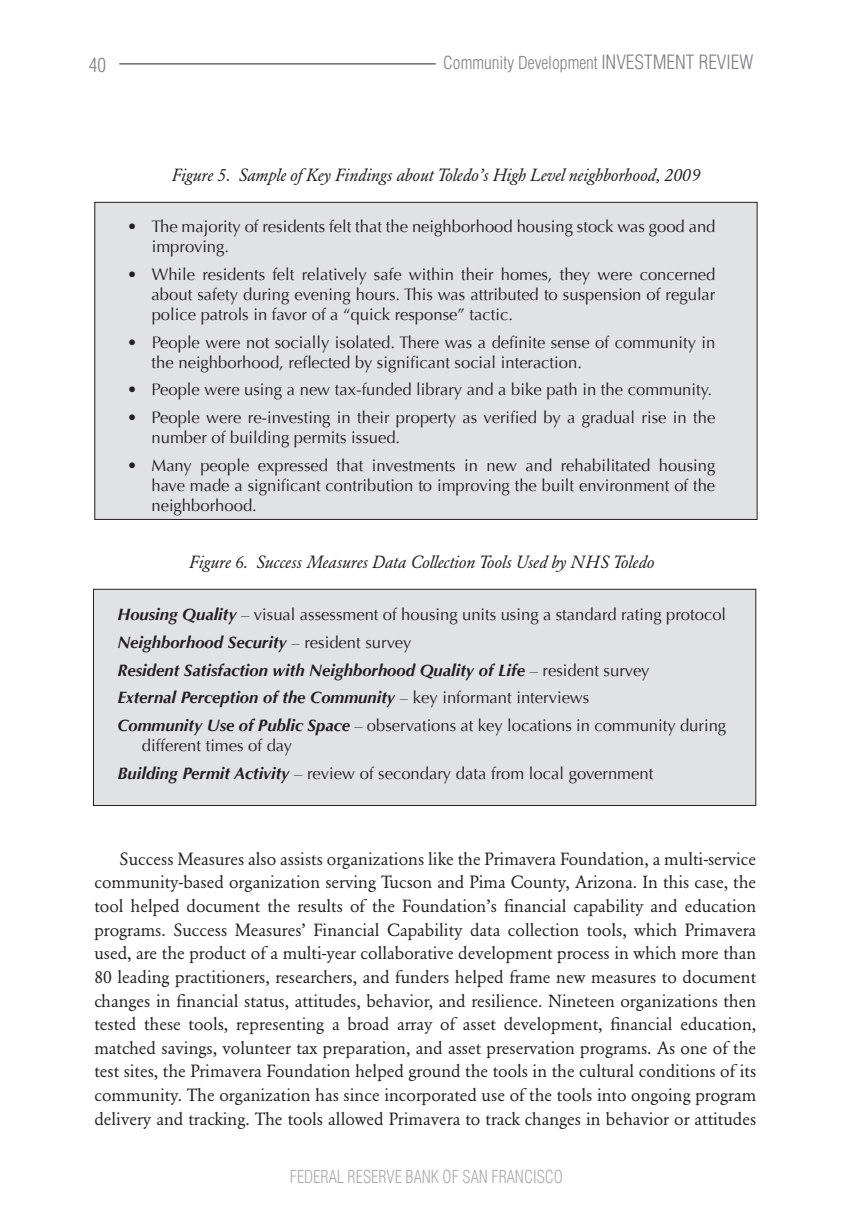
<style>
.page{position:relative;width:851px;height:1229px;background:#fff}
.page>*{position:absolute;margin:0;border:0;box-sizing:border-box;transform-origin:0 0}
.t1{font:300 condensed 19.25px "Helvetica";color:#7e8083}
.t2{font:17.5px/23.6px "Garamond BE";color:#231f20;text-align:justify}
.t3{font:italic 17.5px "Garamond BE";color:#231f20}
.t4{font:300 condensed 17.5px "Helvetica";color:#7e8083}
.t5{font:300 condensed 17.5px "Helvetica";color:#aaabaf;scale:.93 1}
.t6{font:16.62px/19.9px "Optima";color:#231f20}
.s1{font-size:19.25px}
.s2{font-weight:700;font-style:italic}
</style>
<div class="page">
<hr style="left:119px;top:63px;width:316px;height:1px;background:#231f20">
<div style="left:95px;top:202px;width:662px;height:317px;background:#e1e2e4"></div>
<div style="left:93px;top:589px;width:662px;height:216px;background:#e1e2e4"></div>
<div style="left:93px;top:589px;width:663px;height:217px;border:1px solid #231f20"></div>
<p class="t1" style="left:89px;top:53px;width:19px">40</p>
<p class="t4" style="left:443px;top:53px;width:311px">Community Development <span class="s1">INVESTMENT REVIEW</span></p>
<p class="t3" style="left:172px;top:164px;width:530px">Figure 5. Sample of Key Findings about Toledo’s High Level neighborhood, 2009</p>
<p class="t6" style="left:152px;top:217px;width:565px;text-indent:-25px">• The majority of residents felt that the neighborhood housing stock was good and improving.</p>
<p class="t6" style="left:152px;top:264px;width:565px;text-align:justify;text-indent:-24px">• While residents felt relatively safe within their homes, they were concerned about safety during evening hours. This was attributed to suspension of regular police patrols in favor of a “quick response” tactic.</p>
<p class="t6" style="left:152px;top:332px;width:565px;text-indent:-24px">• People were not socially isolated. There was a definite sense of community in the neighborhood, reflected by significant social interaction.</p>
<p class="t6" style="left:127px;top:380px;width:586px">• People were using a new tax-funded library and a bike path in the community.</p>
<p class="t6" style="left:151px;top:408px;width:565px;text-indent:-24px">• People were re-investing in their property as verified by a gradual rise in the number of building permits issued.</p>
<p class="t6" style="left:151px;top:455px;width:565px;text-align:justify;text-indent:-24px">• Many people expressed that investments in new and rehabilitated housing have made a significant contribution to improving the built environment of the neighborhood.</p>
<p class="t3" style="left:189px;top:552px;width:466px">Figure 6. Success Measures Data Collection Tools Used by NHS Toledo</p>
<p class="t6" style="left:117px;top:600px;width:610px;line-height:27.8px"><span class="s2">Housing Quality</span> – visual assessment of housing units using a standard rating protocol <span class="s2">Neighborhood Security</span> – resident survey<br><span class="s2">Resident Satisfaction with Neighborhood Quality of Life</span> – resident survey<br><span class="s2">External Perception of the Community</span> – key informant interviews<br><span class="s2">Community Use of Public Space</span> – observations at key locations in community during</p>
<p class="t6" style="left:117px;top:732px;width:537px;line-height:27.8px;text-indent:25px">different times of day<br><span class="s2">Building Permit Activity</span> – review of secondary data from local government</p>
<p class="t2" style="left:94px;top:847px;width:663px;text-indent:25px">Success Measures also assists organizations like the Primavera Foundation, a multi-service community-based organization serving Tucson and Pima County, Arizona. In this case, the tool helped document the results of the Foundation’s financial capability and education programs. Success Measures’ Financial Capability data collection tools, which Primavera used, are the product of a multi-year collaborative development process in which more than 80 leading practitioners, researchers, and funders helped frame new measures to document changes in financial status, attitudes, behavior, and resilience. Nineteen organizations then tested these tools, representing a broad array of asset development, financial education, matched savings, volunteer tax preparation, and asset preservation programs. As one of the test sites, the Primavera Foundation helped ground the tools in the cultural conditions of its community. The organization has since incorporated use of the tools into ongoing program delivery and tracking. The tools allowed Primavera to track changes in behavior or attitudes</p>
<p class="t5" style="left:290px;top:1166px;width:295px">FEDERAL RESERVE BANK OF SAN FRANCISCO</p>
</div>
